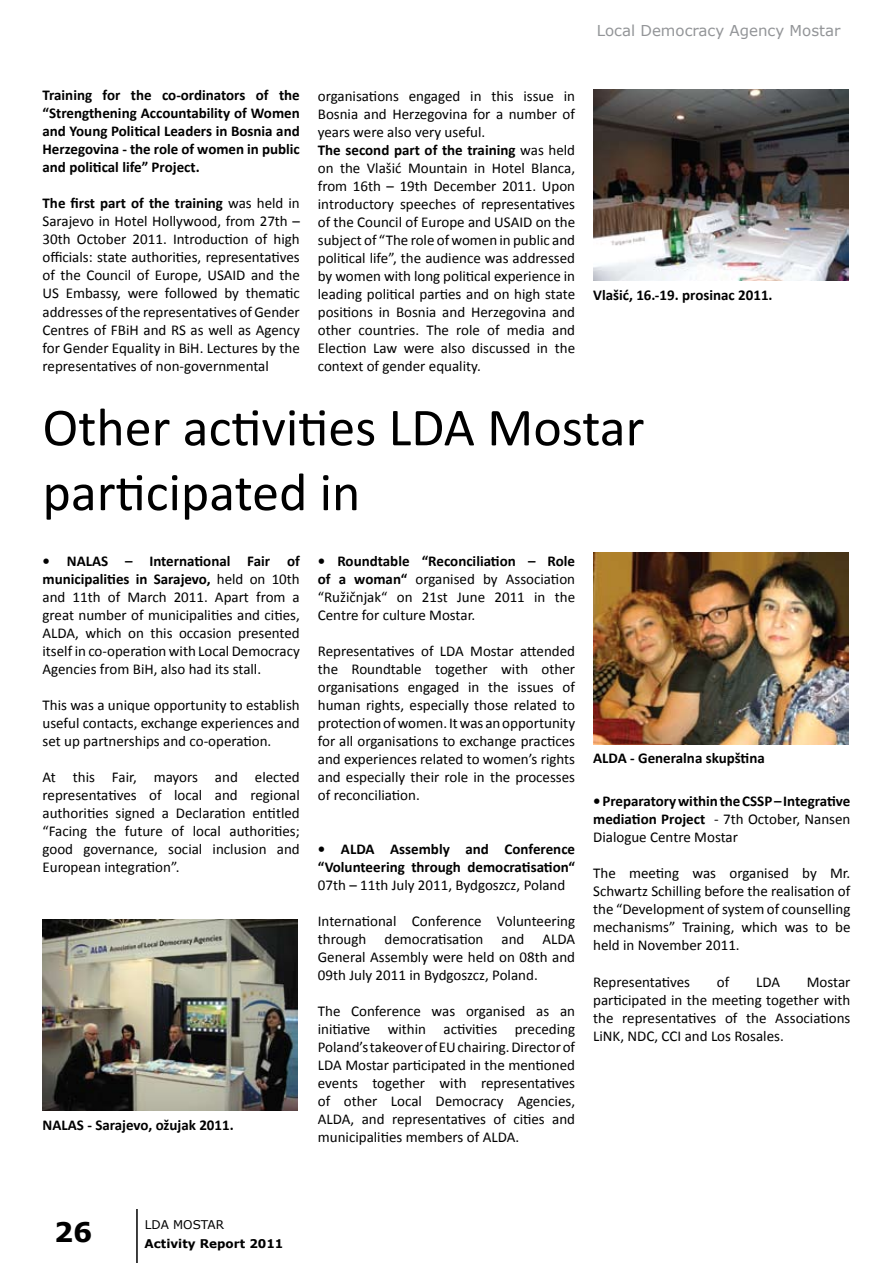
<style>
.page{position:relative;width:893px;height:1263px;background:#fff}
.page>*{position:absolute;margin:0;border:0;box-sizing:border-box;transform-origin:0 0}
.t1{font:54px/64.8px "Calibri";color:#000}
.t2{font:700 27px "Verdana";color:#000}
.t3{font:15px/18px "Calibri";color:#000;text-align:justify}
.t4{font:700 15px/18px "Calibri";color:#000;text-align:justify}
.t5{font:15px "Verdana";color:#939598}
.t6{font:700 12px "Verdana";color:#000}
.t7{font:12px "Verdana";color:#000}
.s1{font-weight:700}
.s2{font-weight:400}
</style>
<div class="page">
<hr style="left:136px;top:1209px;width:2px;height:54px;background:#000">
<img style="left:43px;top:919px;width:255px;height:191px">
<img style="left:593px;top:89px;width:255px;height:191px">
<img style="left:593px;top:553px;width:255px;height:191px">
<p class="t5" style="left:597px;top:20px;width:245px">Local Democracy Agency Mostar</p>
<p class="t4" style="left:43px;top:86px;width:259px">Training for the co-ordinators of the “Strengthening Accountability of Women and Young Political Leaders in Bosnia and Herzegovina - the role of women in public and political life” Project.</p>
<p class="t3" style="left:43px;top:195px;width:259px"><span class="s1">The first part of the training</span> was held in Sarajevo in Hotel Hollywood, from 27th – 30th October 2011. Introduction of high officials: state authorities, representatives of the Council of Europe, USAID and the US Embassy, were followed by thematic addresses of the representatives of Gender Centres of FBiH and RS as well as Agency for Gender Equality in BiH. Lectures by the representatives of non-governmental</p>
<p class="t3" style="left:318px;top:87px;width:259px;text-align:left">organisations engaged in this issue in Bosnia and Herzegovina for a number of years were also very useful.<br><span class="s1">The second part of the training</span> was held on the Vlašić Mountain in Hotel Blanca, from 16th – 19th December 2011. Upon introductory speeches of representatives of the Council of Europe and USAID on the subject of “The role of women in public and political life”, the audience was addressed by women with long political experience in leading political parties and on high state positions in Bosnia and Herzegovina and other countries. The role of media and Election Law were also discussed in the context of gender equality.</p>
<p class="t4" style="left:593px;top:286px;width:181px">Vlašić, 16.-19. prosinac 2011.</p>
<h1 class="t1" style="left:43px;top:395px;width:603px">Other activities LDA Mostar participated in</h1>
<p class="t3" style="left:43px;top:552px;width:259px"><span class="s1">• NALAS – International Fair of municipalities in Sarajevo,</span> held on 10th and 11th of March 2011. Apart from a great number of municipalities and cities, ALDA, which on this occasion presented itself in co-operation with Local Democracy Agencies from BiH, also had its stall.</p>
<p class="t3" style="left:43px;top:696px;width:259px">This was a unique opportunity to establish useful contacts, exchange experiences and set up partnerships and co-operation.</p>
<p class="t3" style="left:43px;top:768px;width:259px">At this Fair, mayors and elected representatives of local and regional authorities signed a Declaration entitled “Facing the future of local authorities; good governance, social inclusion and European integration”.</p>
<p class="t4" style="left:43px;top:1116px;width:193px">NALAS - Sarajevo, ožujak 2011.</p>
<p class="t3" style="left:318px;top:552px;width:259px"><span class="s1">• Roundtable “Reconciliation – Role of a woman“</span> organised by Association “Ružičnjak“ on 21st June 2011 in the Centre for culture Mostar.</p>
<p class="t3" style="left:318px;top:642px;width:259px">Representatives of LDA Mostar attended the Roundtable together with other organisations engaged in the issues of human rights, especially those related to protection of women. It was an opportunity for all organisations to exchange practices and experiences related to women’s rights and especially their role in the processes of reconciliation.</p>
<p class="t4" style="left:318px;top:839px;width:259px">• ALDA Assembly and Conference “Volunteering through democratisation“</p>
<p class="t3" style="left:318px;top:876px;width:249px">07th – 11th July 2011, Bydgoszcz, Poland</p>
<p class="t3" style="left:318px;top:912px;width:259px">International Conference Volunteering through democratisation and ALDA General Assembly were held on 08th and 09th July 2011 in Bydgoszcz, Poland.</p>
<p class="t3" style="left:318px;top:1002px;width:259px">The Conference was organised as an initiative within activities preceding Poland’s takeover of EU chairing. Director of LDA Mostar participated in the mentioned events together with representatives of other Local Democracy Agencies, ALDA, and representatives of cities and municipalities members of ALDA.</p>
<p class="t4" style="left:593px;top:749px;width:173px">ALDA - Generalna skupština</p>
<p class="t4" style="left:593px;top:792px;width:259px">• Preparatory within the CSSP – Integrative mediation Project <span class="s2">- 7th October, Nansen Dialogue Centre Mostar</span></p>
<p class="t3" style="left:593px;top:864px;width:259px">The meeting was organised by Mr.<br>Schwartz Schilling before the realisation of the “Development of system of counselling mechanisms” Training, which was to be held in November 2011.</p>
<p class="t3" style="left:593px;top:972px;width:98px">Representatives</p>
<p class="t3" style="left:717px;top:972px;width:14px">of</p>
<p class="t3" style="left:756px;top:972px;width:26px">LDA</p>
<p class="t3" style="left:593px;top:972px;width:259px;text-indent:214px">Mostar participated in the meeting together with the representatives of the Associations LiNK, NDC, CCI and Los Rosales.</p>
<h2 class="t2" style="left:54px;top:1213px;width:40px">26</h2>
<p class="t7" style="left:145px;top:1216px;width:81px">LDA MOSTAR</p>
<p class="t6" style="left:145px;top:1235px;width:140px">Activity Report 2011</p>
</div>
